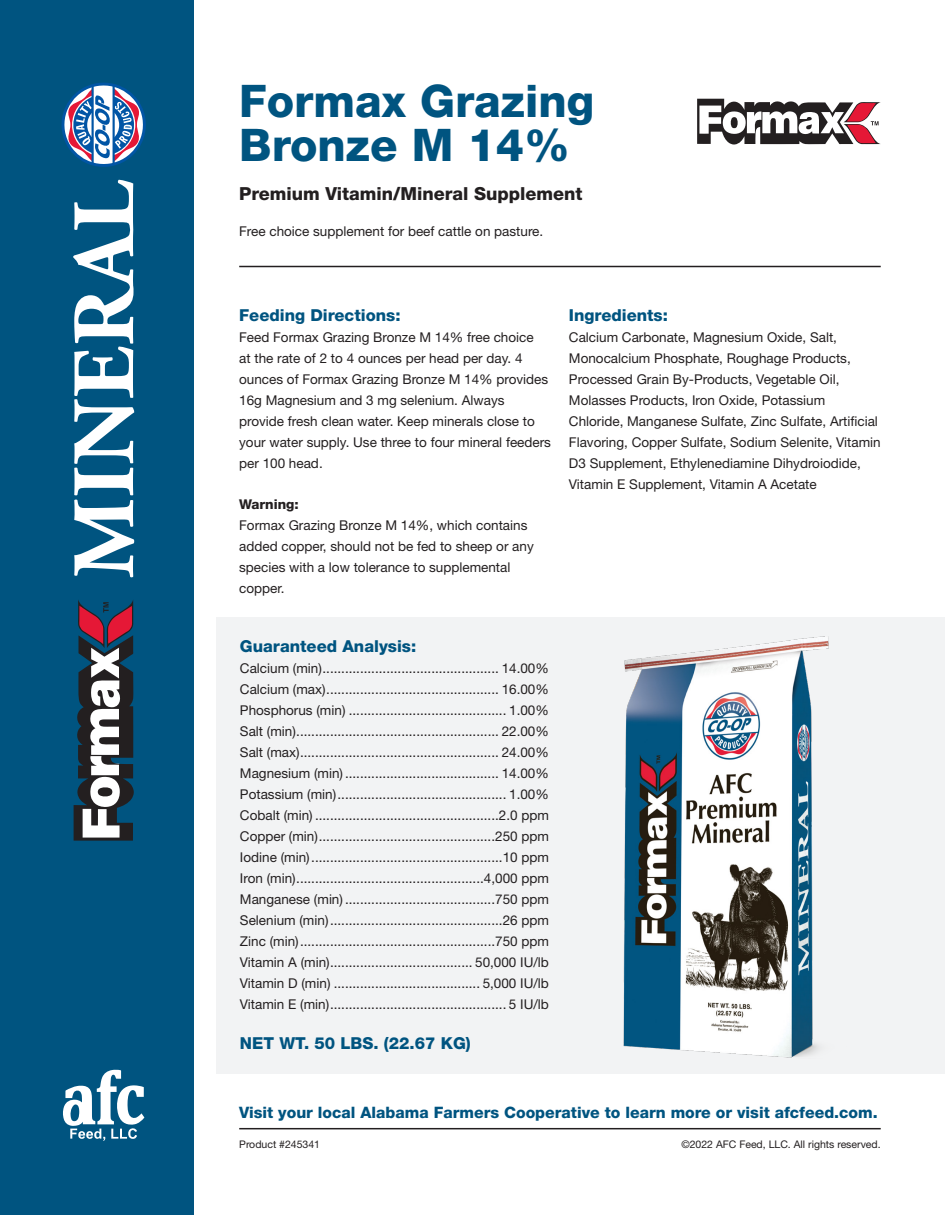
<style>
.page{position:relative;width:945px;height:1215px;background:#fff}
.page>*{position:absolute;margin:0;border:0;box-sizing:border-box;transform-origin:0 0}
.t1{font:800 45px "Helvetica Neue";color:#005480}
.t2{font:800 18px "Helvetica Neue";color:#231f20}
.t3{font:800 16.5px "Helvetica Neue";color:#005480}
.t4{font:800 15.75px "Helvetica Neue";color:#005480}
.t5{font:13.5px/21px "Helvetica Neue";color:#231f20}
.t6{font:10.5px "Helvetica Neue";color:#231f20}
.s1{font-weight:800}
</style>
<div class="page">
<div style="left:0;top:0;width:194px;height:1215px;background:#005480"></div>
<svg style="left:61px;top:82px;width:85px;height:85px"></svg>
<hr style="left:92px;top:86px;width:2px;height:77px;background:#0155a5">
<hr style="left:113px;top:86px;width:2px;height:78px;background:#0155a5">
<svg style="left:73px;top:180px;width:61px;height:398px"></svg>
<svg style="left:74px;top:600px;width:60px;height:241px"></svg>
<div style="left:216px;top:618px;width:728px;height:456px;background:#f2f3f4"></div>
<img style="left:623px;top:636px;width:206px;height:422px">
<hr style="left:239px;top:1128px;width:642px;height:1px;background:#231f20">
<svg style="left:63px;top:1070px;width:81px;height:71px"></svg>
<hr style="left:239px;top:266px;width:642px;height:1px;background:#231f20">
<svg style="left:697px;top:99px;width:184px;height:46px"></svg>
<p class="t1" style="left:239px;top:74px;width:357px">Formax Grazing</p>
<p class="t1" style="left:239px;top:118px;width:332px">Bronze M 14%</p>
<p class="t2" style="left:239px;top:183px;width:345px">Premium Vitamin/Mineral Supplement</p>
<p class="t5" style="left:239px;top:220px;width:306px">Free choice supplement for beef cattle on pasture.</p>
<p class="t3" style="left:239px;top:305px;width:163px">Feeding Directions:</p>
<p class="t5" style="left:239px;top:326px;width:313px">Feed Formax Grazing Bronze M 14% free choice<br>at the rate of 2 to 4 ounces per head per day. 4 ounces of Formax Grazing Bronze M 14% provides 16g Magnesium and 3 mg selenium. Always provide fresh clean water. Keep minerals close to your water supply. Use three to four mineral feeders per 100 head.</p>
<p class="t5" style="left:239px;top:494px;width:296px"><span class="s1">Warning:<br></span>Formax Grazing Bronze M 14%, which contains added copper, should not be fed to sheep or any species with a low tolerance to supplemental copper.</p>
<p class="t3" style="left:240px;top:636px;width:178px">Guaranteed Analysis:</p>
<p class="t5" style="left:240px;top:658px;width:311px">Calcium (min)............................................... 14.00%</p>
<p class="t5" style="left:240px;top:679px;width:311px">Calcium (max).............................................. 16.00%</p>
<p class="t5" style="left:240px;top:700px;width:311px">Phosphorus (min) .......................................... 1.00%</p>
<p class="t5" style="left:240px;top:721px;width:311px">Salt (min)...................................................... 22.00%</p>
<p class="t5" style="left:240px;top:742px;width:311px">Salt (max)..................................................... 24.00%</p>
<p class="t5" style="left:240px;top:763px;width:311px">Magnesium (min) ......................................... 14.00%</p>
<p class="t5" style="left:240px;top:784px;width:311px">Potassium (min)............................................. 1.00%</p>
<p class="t5" style="left:240px;top:805px;width:311px">Cobalt (min) .................................................2.0 ppm</p>
<p class="t5" style="left:240px;top:826px;width:311px">Copper (min)...............................................250 ppm</p>
<p class="t5" style="left:240px;top:847px;width:311px">Iodine (min)...................................................10 ppm</p>
<p class="t5" style="left:240px;top:868px;width:311px">Iron (min)..................................................4,000 ppm</p>
<p class="t5" style="left:240px;top:889px;width:311px">Manganese (min) ........................................750 ppm</p>
<p class="t5" style="left:240px;top:910px;width:311px">Selenium (min)..............................................26 ppm</p>
<p class="t5" style="left:240px;top:931px;width:311px">Zinc (min)....................................................750 ppm</p>
<p class="t5" style="left:240px;top:952px;width:311px">Vitamin A (min)...................................... 50,000 IU/lb</p>
<p class="t5" style="left:240px;top:973px;width:311px">Vitamin D (min) ....................................... 5,000 IU/lb</p>
<p class="t5" style="left:240px;top:994px;width:311px">Vitamin E (min)............................................... 5 IU/lb</p>
<p class="t3" style="left:240px;top:1034px;width:232px">NET WT. 50 LBS. (22.67 KG)</p>
<p class="t3" style="left:569px;top:305px;width:101px">Ingredients:</p>
<p class="t5" style="left:569px;top:326px;width:313px">Calcium Carbonate, Magnesium Oxide, Salt, Monocalcium Phosphate, Roughage Products, Processed Grain By-Products, Vegetable Oil, Molasses Products, Iron Oxide, Potassium Chloride, Manganese Sulfate, Zinc Sulfate, Artificial Flavoring, Copper Sulfate, Sodium Selenite, Vitamin D3 Supplement, Ethylenediamine Dihydroiodide, Vitamin E Supplement, Vitamin A Acetate</p>
<p class="t4" style="left:239px;top:1103px;width:640px">Visit your local Alabama Farmers Cooperative to learn more or visit afcfeed.com.</p>
<p class="t6" style="left:239px;top:1138px;width:82px">Product #245341</p>
<p class="t6" style="left:681px;top:1138px;width:201px">©2022 AFC Feed, LLC. All rights reserved.</p>
</div>
